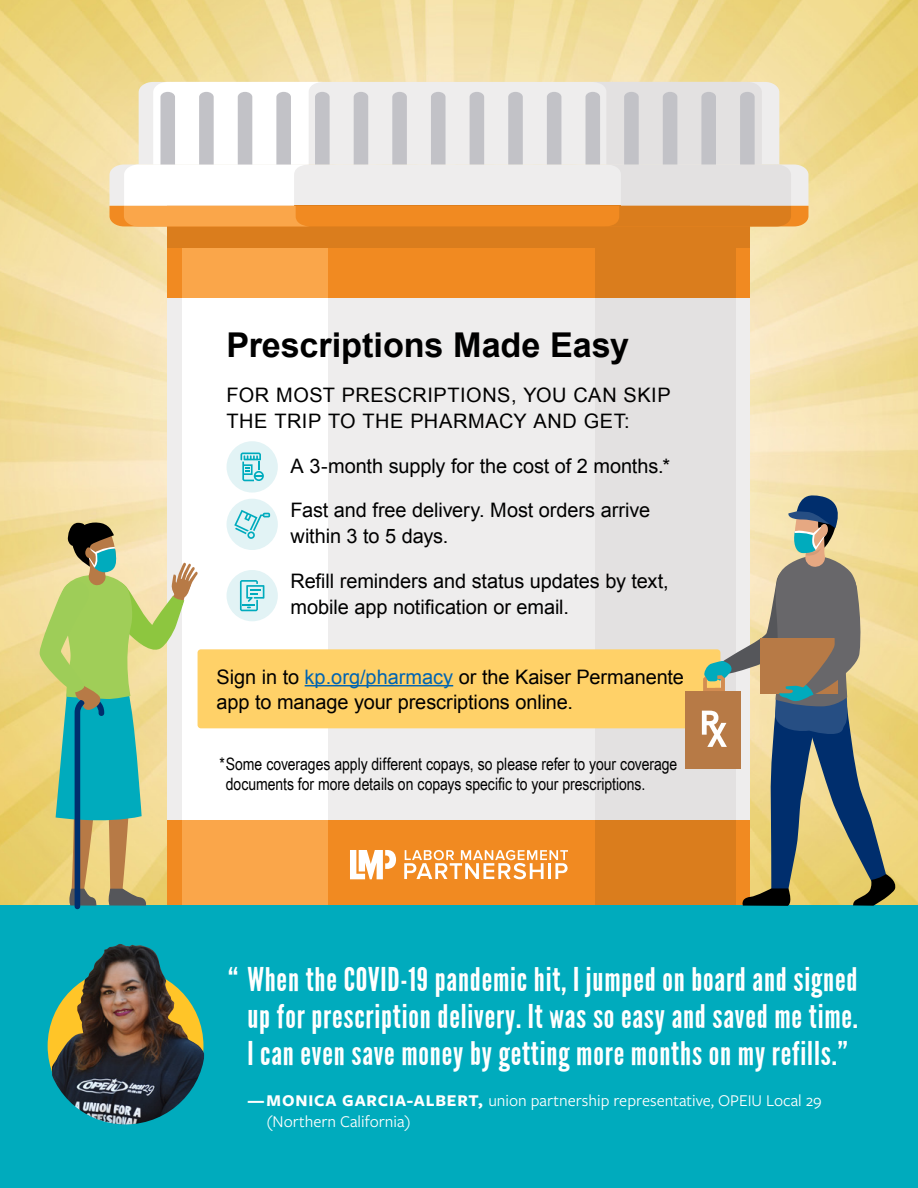
<style>
.page{position:relative;width:918px;height:1188px;background:#fff}
.page>*{position:absolute;margin:0;border:0;box-sizing:border-box;transform-origin:0 0}
.t1{font:700 34.2px "Arial";letter-spacing:-.005em;color:#000}
.t2{font:32.85px/37px "League Gothic";letter-spacing:.025em;color:#fff;text-align:center}
.t3{font:19.95px/25.7px "Arial";letter-spacing:-.005em;color:#000}
.t4{font:19.95px/25.7px "Arial";letter-spacing:.03em;color:#000}
.t5{font:17.1px/20px "Arial Narrow";letter-spacing:-.005em;color:#000}
.t6{font:17.1px/21.3px "Freight Sans Pro";color:#fff}
.s1{color:#0064b1}
.s2{font-weight:700}
</style>
<div class="page">
<img style="left:0;top:0;width:918px;height:906px">
<div style="left:168px;top:206px;width:582px;height:723px;background:#f18a21"></div>
<div style="left:595px;top:206px;width:141px;height:723px;background:#da7d1d"></div>
<div style="left:182px;top:206px;width:146px;height:723px;background:#faa64a"></div>
<div style="left:168px;top:206px;width:582px;height:42px;background:#da7d1d"></div>
<svg style="left:110px;top:82px;width:698px;height:145px"></svg>
<div style="left:168px;top:298px;width:582px;height:522px;background:#eeeded"></div>
<div style="left:595px;top:298px;width:141px;height:522px;background:#e3e1e1"></div>
<div style="left:182px;top:298px;width:146px;height:522px;background:#fff"></div>
<div style="left:227px;top:441px;width:51px;height:52px;background:#e2f3f5;border-radius:50%"></div>
<svg style="left:241px;top:453px;width:23px;height:28px"></svg>
<div style="left:227px;top:499px;width:51px;height:51px;background:#e2f3f5;border-radius:50%"></div>
<svg style="left:234px;top:510px;width:36px;height:29px"></svg>
<div style="left:227px;top:570px;width:51px;height:51px;background:#e2f3f5;border-radius:50%"></div>
<svg style="left:240px;top:580px;width:24px;height:31px"></svg>
<div style="left:198px;top:649px;width:522px;height:79px;background:#ffd168;border-radius:3px"></div>
<hr style="left:305px;top:685px;width:148px;height:1px;background:#0064b1">
<div style="left:0;top:906px;width:918px;height:282px;background:#00abbd"></div>
<svg style="left:404px;top:850px;width:164px;height:29px"></svg>
<svg style="left:350px;top:850px;width:46px;height:29px"></svg>
<img style="left:52px;top:944px;width:152px;height:101px">
<svg style="left:47px;top:1045px;width:158px;height:80px"></svg>
<svg style="left:36px;top:521px;width:163px;height:388px"></svg>
<div style="left:686px;top:691px;width:55px;height:78px;background:#b77a46"></div>
<svg style="left:702px;top:495px;width:194px;height:411px"></svg>
<h1 class="t1" style="left:227px;top:323px;width:404px">Prescriptions Made Easy</h1>
<p class="t4" style="left:227px;top:382px;width:446px">FOR MOST PRESCRIPTIONS, YOU CAN SKIP<br>THE TRIP TO THE PHARMACY AND GET:</p>
<p class="t3" style="left:291px;top:453px;width:381px">A 3-month supply for the cost of 2 months.*</p>
<p class="t3" style="left:291px;top:498px;width:361px">Fast and free delivery. Most orders arrive within 3 to 5 days.</p>
<p class="t3" style="left:291px;top:568px;width:380px">Refill reminders and status updates by text, mobile app notification or email.</p>
<p class="t3" style="left:217px;top:664px;width:469px">Sign in to <span class="s1">kp.org/pharmacy</span> or the Kaiser Permanente app to manage your prescriptions online.</p>
<p class="t5" style="left:226px;top:754px;width:453px;text-indent:-6px">*Some coverages apply different copays, so please refer to your coverage documents for more details on copays specific to your prescriptions.</p>
<h2 class="t2" style="left:228px;top:961px;width:631px">“ When the COVID-19 pandemic hit, I jumped on board and signed up for prescription delivery. It was so easy and saved me time.<br>I can even save money by getting more months on my refills.”</h2>
<p class="t6" style="left:267px;top:1089px;width:557px;text-indent:-19px"><span class="s2">—MONICA GARCIA-ALBERT,</span> union partnership representative, OPEIU Local 29 (Northern California)</p>
</div>
